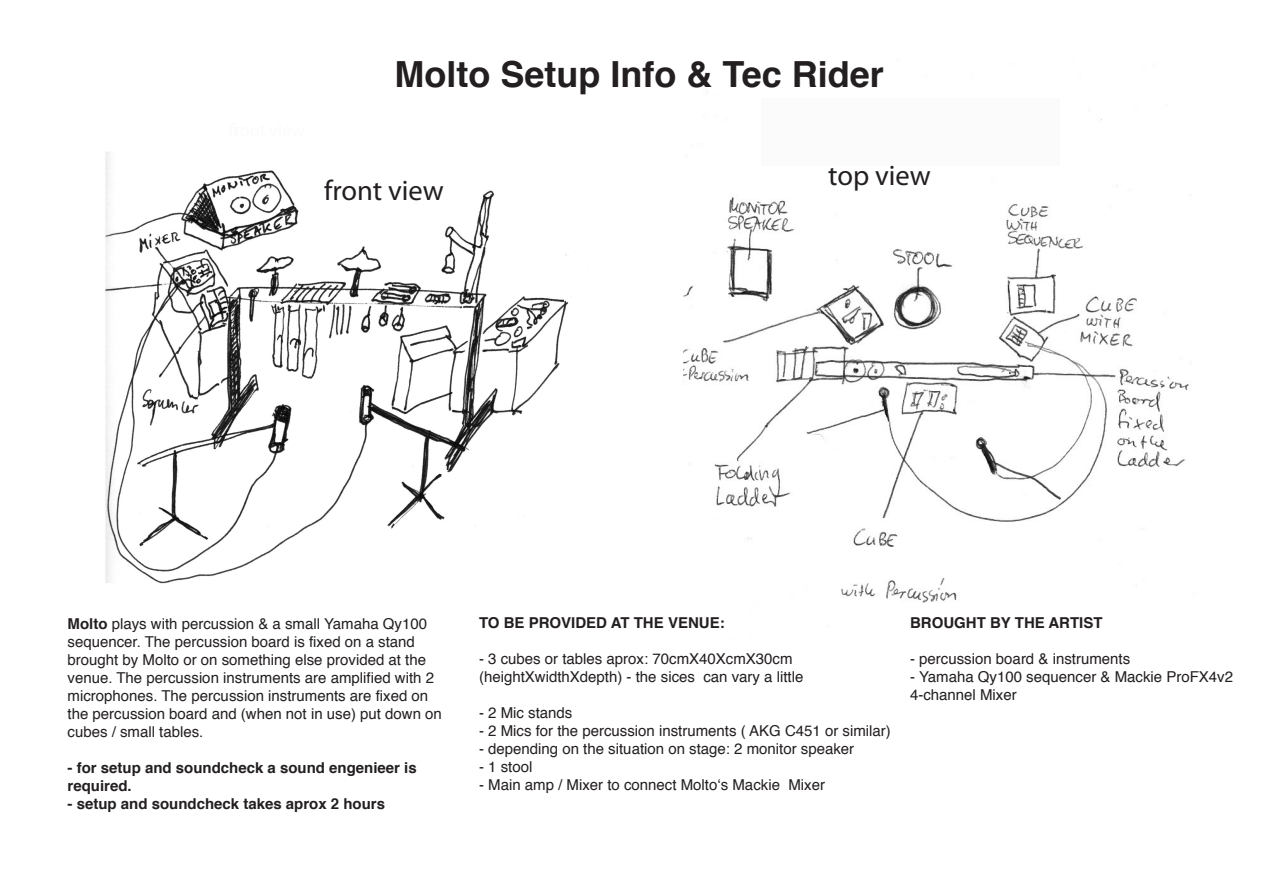
<style>
.page{position:relative;width:1263px;height:893px;background:#fff}
.page>*{position:absolute;margin:0;border:0;box-sizing:border-box;transform-origin:0 0}
.t1{font:700 36px "Helvetica";color:#231f20}
.t2{font:28.5px "Myriad Pro";color:#231f20}
.t3{font:15px/18px "Helvetica";color:#231f20}
.t4{font:700 15px/18px "Helvetica";color:#231f20}
.s1{font-weight:700}
</style>
<div class="page">
<img style="left:683px;top:68px;width:509px;height:535px">
<div style="left:833px;top:550px;width:124px;height:27px;background:#fff"></div>
<img style="left:105px;top:152px;width:464px;height:432px">
<div style="left:761px;top:98px;width:298px;height:67px;background:#fbfbfc"></div>
<h1 class="t1" style="left:394px;top:45px;width:491px">Molto Setup Info &amp; Tec Rider</h1>
<h2 class="t2" style="left:324px;top:172px;width:121px">front view</h2>
<h2 class="t2" style="left:828px;top:157px;width:104px">top view</h2>
<p class="t3" style="left:68px;top:615px;width:376px"><span class="s1">Molto</span> plays with percussion &amp; a small Yamaha Qy100 sequencer. The percussion board is fixed on a stand brought by Molto or on something else provided at the venue. The percussion instruments are amplified with 2 microphones. The percussion instruments are fixed on the percussion board and (when not in use) put down on cubes / small tables.</p>
<p class="t4" style="left:68px;top:759px;width:351px">- for setup and soundcheck a sound engenieer is required.</p>
<p class="t4" style="left:68px;top:795px;width:319px">- setup and soundcheck takes aprox 2 hours</p>
<p class="t4" style="left:479px;top:614px;width:247px">TO BE PROVIDED AT THE VENUE:</p>
<p class="t3" style="left:479px;top:650px;width:326px">- 3 cubes or tables aprox: 70cmX40XcmX30cm (heightXwidthXdepth) - the sices can vary a little</p>
<p class="t3" style="left:479px;top:704px;width:95px">- 2 Mic stands</p>
<p class="t3" style="left:479px;top:722px;width:413px">- 2 Mics for the percussion instruments ( AKG C451 or similar)</p>
<p class="t3" style="left:479px;top:740px;width:377px">- depending on the situation on stage: 2 monitor speaker</p>
<p class="t3" style="left:479px;top:758px;width:55px">- 1 stool</p>
<p class="t3" style="left:479px;top:776px;width:347px">- Main amp / Mixer to connect Molto‘s Mackie Mixer</p>
<p class="t4" style="left:910px;top:614px;width:194px">BROUGHT BY THE ARTIST</p>
<p class="t3" style="left:910px;top:650px;width:222px">- percussion board &amp; instruments</p>
<p class="t3" style="left:910px;top:668px;width:324px">- Yamaha Qy100 sequencer &amp; Mackie ProFX4v2<br>4-channel Mixer</p>
</div>
